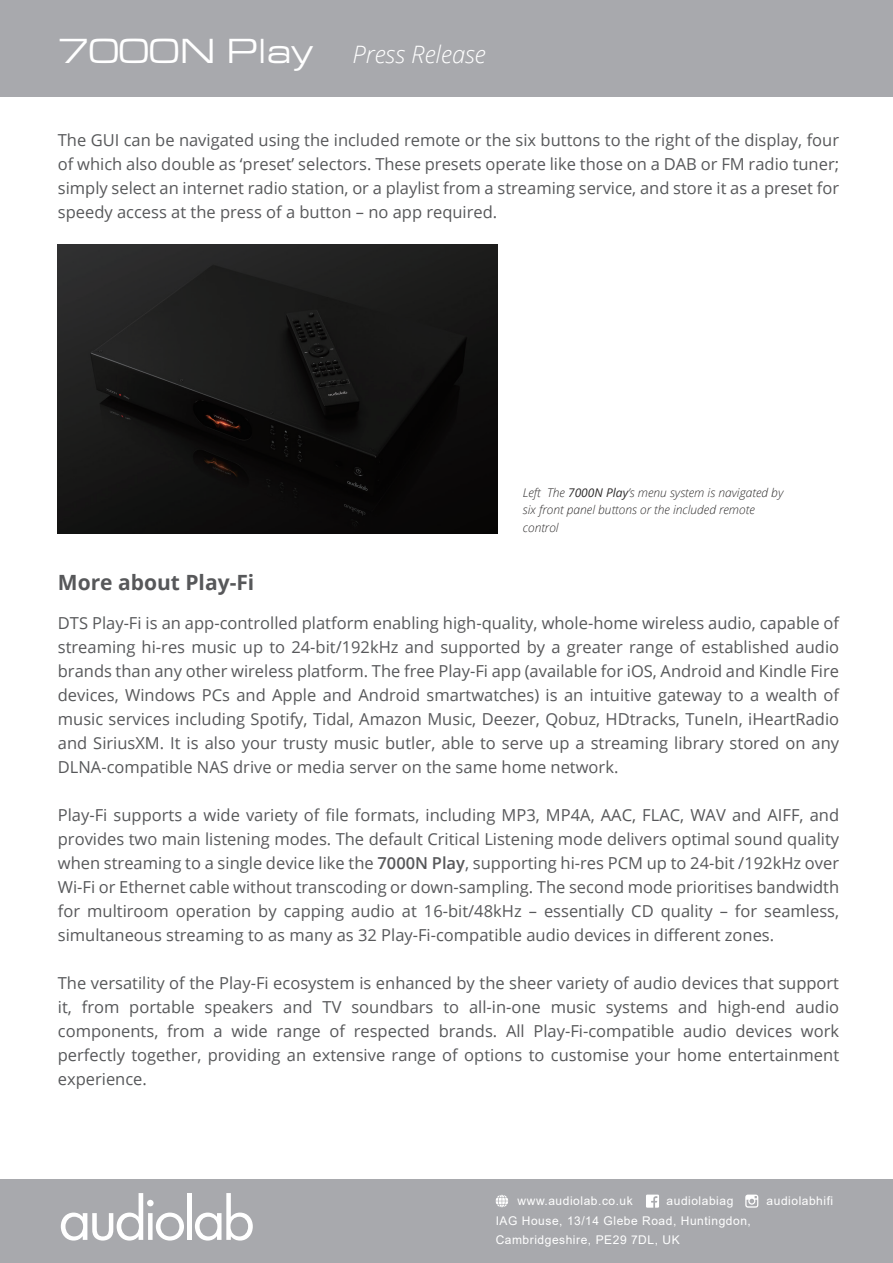
<style>
.page{position:relative;width:893px;height:1263px;background:#fff}
.page>*{position:absolute;margin:0;border:0;box-sizing:border-box;transform-origin:0 0}
.t1{font:italic 300 24px "Open Sans";color:#fff}
.t2{font:700 21px "Open Sans";color:#57585a}
.t3{font:16.5px/24px "Open Sans";color:#57585a;text-align:justify}
.t4{font:12px/18.8px "Arial";letter-spacing:.045em;color:#fff}
.t5{font:italic 300 12px/17.4px "Open Sans";color:#2e2c2c}
.s1{font-family:"Eurostile Extended Roman DTC";font-weight:400;font-style:normal;font-size:36px}
.s2{font-weight:400}
.s3{font-weight:600}
</style>
<div class="page">
<div style="left:0;top:1179px;width:893px;height:84px;background:#a8a9ad"></div>
<svg style="left:61px;top:1193px;width:123px;height:47px"></svg>
<div style="left:187px;top:1193px;width:5px;height:47px;background:#fff"></div>
<svg style="left:195px;top:1193px;width:58px;height:47px"></svg>
<svg style="left:745px;top:1194px;width:13px;height:13px"></svg>
<svg style="left:496px;top:1195px;width:12px;height:12px"></svg>
<svg style="left:646px;top:1194px;width:13px;height:14px"></svg>
<div style="left:0;top:0;width:893px;height:96px;background:#a8a9ad"></div>
<img style="left:58px;top:245px;width:439px;height:288px">
<h1 class="t1" style="left:59px;top:38px;width:429px"><span class="s1">7000N Play</span> Press Release</h1>
<p class="t3" style="left:58px;top:128px;width:783px">The GUI can be navigated using the included remote or the six buttons to the right of the display, four of which also double as ‘preset’ selectors. These presets operate like those on a DAB or FM radio tuner; simply select an internet radio station, or a playlist from a streaming service, and store it as a preset for speedy access at the press of a button – no app required.</p>
<p class="t5" style="left:523px;top:483px;width:262px">Left The <span class="s2">7000N Play</span>’s menu system is navigated by six front panel buttons or the included remote control</p>
<p class="t2" style="left:58px;top:568px;width:198px">More about Play-Fi</p>
<p class="t3" style="left:58px;top:611px;width:783px">DTS Play-Fi is an app-controlled platform enabling high-quality, whole-home wireless audio, capable of streaming hi-res music up to 24-bit/192kHz and supported by a greater range of established audio brands than any other wireless platform. The free Play-Fi app (available for iOS, Android and Kindle Fire devices, Windows PCs and Apple and Android smartwatches) is an intuitive gateway to a wealth of music services including Spotify, Tidal, Amazon Music, Deezer, Qobuz, HDtracks, TuneIn, iHeartRadio and SiriusXM. It is also your trusty music butler, able to serve up a streaming library stored on any DLNA-compatible NAS drive or media server on the same home network.</p>
<p class="t3" style="left:58px;top:803px;width:783px">Play-Fi supports a wide variety of file formats, including MP3, MP4A, AAC, FLAC, WAV and AIFF, and provides two main listening modes. The default Critical Listening mode delivers optimal sound quality when streaming to a single device like the <span class="s3">7000N Play</span>, supporting hi-res PCM up to 24-bit /192kHz over Wi-Fi or Ethernet cable without transcoding or down-sampling. The second mode prioritises bandwidth for multiroom operation by capping audio at 16-bit/48kHz – essentially CD quality – for seamless, simultaneous streaming to as many as 32 Play-Fi-compatible audio devices in different zones.</p>
<p class="t3" style="left:58px;top:971px;width:783px">The versatility of the Play-Fi ecosystem is enhanced by the sheer variety of audio devices that support it, from portable speakers and TV soundbars to all-in-one music systems and high-end audio components, from a wide range of respected brands. All Play-Fi-compatible audio devices work perfectly together, providing an extensive range of options to customise your home entertainment experience.</p>
<p class="t4" style="left:518px;top:1191px;width:117px">www.audiolab.co.uk</p>
<p class="t4" style="left:667px;top:1191px;width:68px">audiolabiag</p>
<p class="t4" style="left:767px;top:1191px;width:68px">audiolabhifi</p>
<p class="t4" style="left:496px;top:1211px;width:257px">IAG House, 13/14 Glebe Road, Huntingdon,<br>Cambridgeshire, PE29 7DL, UK</p>
</div>
